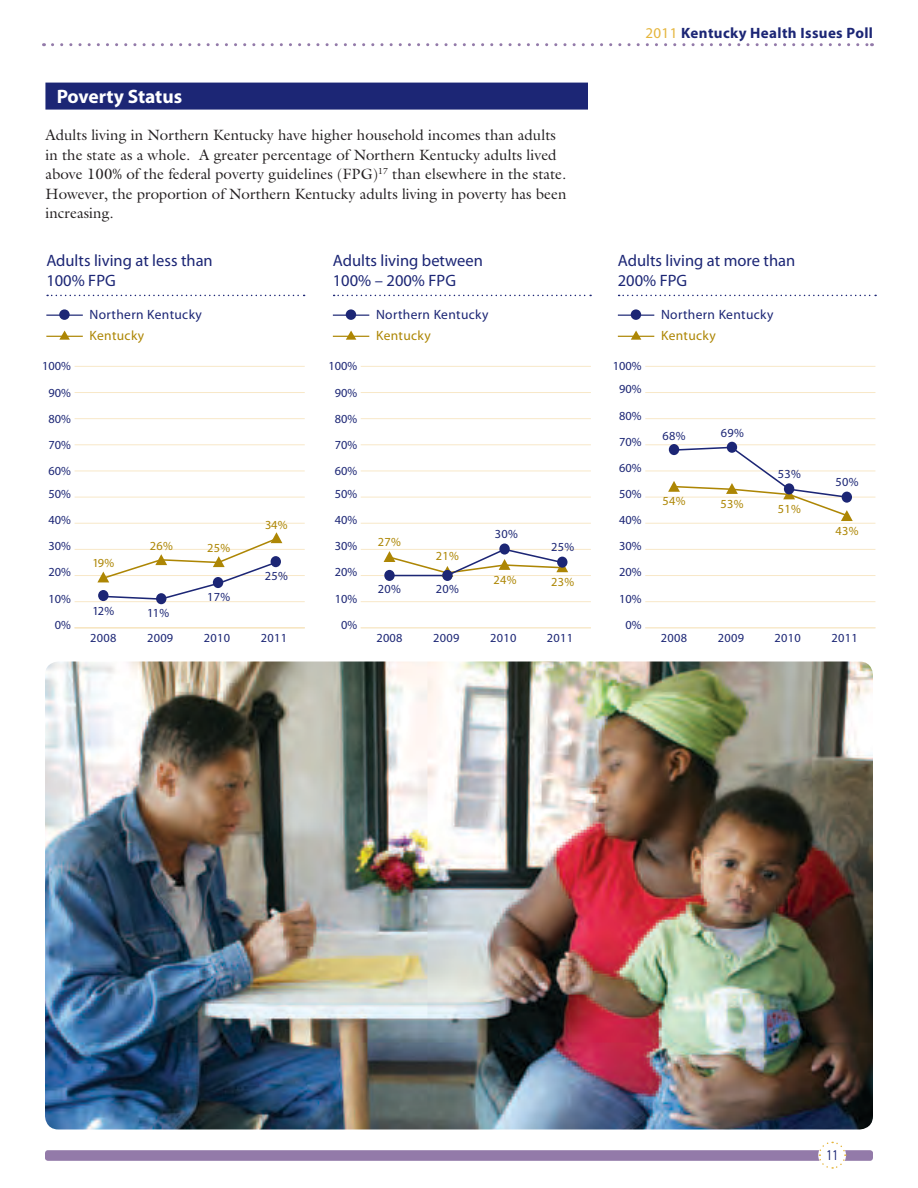
<style>
.page{position:relative;width:918px;height:1188px;background:#fff}
.page>*{position:absolute;margin:0;border:0;box-sizing:border-box;transform-origin:0 0}
.t1{font:700 19.5px "Myriad Pro";letter-spacing:-.005em;color:#fff}
.t2{font:16.5px/19.5px "Myriad Pro";color:#1c2675}
.t3{font:15px/19.5px "Galliard Std";letter-spacing:.005em;color:#231f20}
.t4{font:700 15px "Myriad Pro";letter-spacing:.025em;color:#1c2675}
.t5{font:15px "Myriad Pro";color:#1c2675;scale:.75 1}
.t6{font:13.5px "Myriad Pro";letter-spacing:.025em;color:#1c2675}
.t7{font:13.5px "Myriad Pro";letter-spacing:.025em;color:#ad8604}
.t8{font:12.3px "Myriad Pro";letter-spacing:.025em;color:#1c2675}
.t9{font:12.3px "Myriad Pro";letter-spacing:.025em;color:#ad8604}
.s1{font-weight:400;color:#e5b53c}
</style>
<div class="page">
<div style="left:45px;top:1150px;width:828px;height:11px;background:#937aa9;border-radius:3px"></div>
<svg style="left:52px;top:43px;width:821px;height:3px"></svg>
<svg style="left:818px;top:1141px;width:28px;height:28px"></svg>
<img style="left:45px;top:662px;width:828px;height:468px">
<div style="left:45px;top:83px;width:543px;height:27px;background:#1c2675"></div>
<hr style="left:75px;top:627px;width:230px;height:1px;background:#f8e8c8">
<hr style="left:75px;top:601px;width:230px;height:1px;background:#f8e8c8">
<hr style="left:75px;top:575px;width:230px;height:1px;background:#f8e8c8">
<hr style="left:75px;top:549px;width:230px;height:1px;background:#f8e8c8">
<hr style="left:75px;top:523px;width:230px;height:1px;background:#f8e8c8">
<hr style="left:75px;top:497px;width:230px;height:1px;background:#f8e8c8">
<hr style="left:75px;top:471px;width:230px;height:1px;background:#f8e8c8">
<hr style="left:75px;top:444px;width:230px;height:1px;background:#f8e8c8">
<hr style="left:75px;top:418px;width:230px;height:1px;background:#f8e8c8">
<hr style="left:75px;top:392px;width:230px;height:1px;background:#f8e8c8">
<hr style="left:75px;top:366px;width:230px;height:1px;background:#f8e8c8">
<svg style="left:97px;top:532px;width:185px;height:69px"></svg>
<div style="left:98px;top:590px;width:11px;height:11px;background:#1c2675;border-radius:50%"></div>
<div style="left:156px;top:593px;width:10px;height:11px;background:#1c2675;border-radius:50%"></div>
<div style="left:213px;top:577px;width:10px;height:11px;background:#1c2675;border-radius:50%"></div>
<div style="left:271px;top:556px;width:10px;height:11px;background:#1c2675;border-radius:50%"></div>
<hr style="left:645px;top:627px;width:230px;height:1px;background:#f8e8c8">
<hr style="left:645px;top:601px;width:230px;height:1px;background:#f8e8c8">
<hr style="left:645px;top:575px;width:230px;height:1px;background:#f8e8c8">
<hr style="left:645px;top:549px;width:230px;height:1px;background:#f8e8c8">
<hr style="left:645px;top:523px;width:230px;height:1px;background:#f8e8c8">
<hr style="left:645px;top:497px;width:230px;height:1px;background:#f8e8c8">
<hr style="left:645px;top:471px;width:230px;height:1px;background:#f8e8c8">
<hr style="left:645px;top:444px;width:230px;height:1px;background:#f8e8c8">
<hr style="left:645px;top:418px;width:230px;height:1px;background:#f8e8c8">
<hr style="left:645px;top:392px;width:230px;height:1px;background:#f8e8c8">
<hr style="left:645px;top:366px;width:230px;height:1px;background:#f8e8c8">
<svg style="left:668px;top:445px;width:185px;height:76px"></svg>
<div style="left:669px;top:444px;width:10px;height:11px;background:#1c2675;border-radius:50%"></div>
<div style="left:727px;top:442px;width:10px;height:11px;background:#1c2675;border-radius:50%"></div>
<div style="left:784px;top:483px;width:10px;height:11px;background:#1c2675;border-radius:50%"></div>
<div style="left:842px;top:492px;width:10px;height:11px;background:#1c2675;border-radius:50%"></div>
<hr style="left:361px;top:627px;width:230px;height:1px;background:#f8e8c8">
<hr style="left:361px;top:601px;width:230px;height:1px;background:#f8e8c8">
<hr style="left:361px;top:575px;width:230px;height:1px;background:#f8e8c8">
<hr style="left:361px;top:549px;width:230px;height:1px;background:#f8e8c8">
<hr style="left:361px;top:523px;width:230px;height:1px;background:#f8e8c8">
<hr style="left:361px;top:497px;width:230px;height:1px;background:#f8e8c8">
<hr style="left:361px;top:471px;width:230px;height:1px;background:#f8e8c8">
<hr style="left:361px;top:444px;width:230px;height:1px;background:#f8e8c8">
<hr style="left:361px;top:418px;width:230px;height:1px;background:#f8e8c8">
<hr style="left:361px;top:392px;width:230px;height:1px;background:#f8e8c8">
<hr style="left:361px;top:366px;width:230px;height:1px;background:#f8e8c8">
<svg style="left:384px;top:549px;width:184px;height:28px"></svg>
<div style="left:384px;top:570px;width:11px;height:11px;background:#1c2675;border-radius:50%"></div>
<div style="left:442px;top:570px;width:11px;height:11px;background:#1c2675;border-radius:50%"></div>
<div style="left:499px;top:544px;width:11px;height:11px;background:#1c2675;border-radius:50%"></div>
<div style="left:557px;top:557px;width:10px;height:11px;background:#1c2675;border-radius:50%"></div>
<svg style="left:47px;top:295px;width:258px;height:1px"></svg>
<svg style="left:334px;top:295px;width:257px;height:1px"></svg>
<svg style="left:619px;top:295px;width:257px;height:1px"></svg>
<hr style="left:46px;top:315px;width:37px;height:1px;background:#1c2675">
<div style="left:59px;top:309px;width:11px;height:11px;background:#1c2675;border-radius:50%"></div>
<hr style="left:46px;top:336px;width:37px;height:1px;background:#ad8604">
<svg style="left:59px;top:331px;width:11px;height:9px"></svg>
<hr style="left:333px;top:315px;width:36px;height:1px;background:#1c2675">
<div style="left:346px;top:309px;width:10px;height:11px;background:#1c2675;border-radius:50%"></div>
<hr style="left:333px;top:336px;width:36px;height:1px;background:#ad8604">
<svg style="left:346px;top:331px;width:10px;height:9px"></svg>
<hr style="left:618px;top:315px;width:36px;height:1px;background:#1c2675">
<div style="left:631px;top:309px;width:10px;height:11px;background:#1c2675;border-radius:50%"></div>
<hr style="left:618px;top:336px;width:36px;height:1px;background:#ad8604">
<svg style="left:631px;top:331px;width:10px;height:9px"></svg>
<h1 class="t1" style="left:57px;top:84px;width:127px">Poverty Status</h1>
<p class="t3" style="left:45px;top:125px;width:523px">Adults living in Northern Kentucky have higher household incomes than adults in the state as a whole. A greater percentage of Northern Kentucky adults lived above 100% of the federal poverty guidelines (FPG)<sup>17</sup> than elsewhere in the state.<br>However, the proportion of Northern Kentucky adults living in poverty has been increasing.</p>
<p class="t4" style="left:645px;top:23px;width:229px"><span class="s1">2011</span> Kentucky Health Issues Poll</p>
<p class="t2" style="left:46px;top:251px;width:168px">Adults living at less than<br>100% FPG</p>
<p class="t2" style="left:333px;top:251px;width:152px">Adults living between<br>100% – 200% FPG</p>
<p class="t2" style="left:618px;top:251px;width:179px">Adults living at more than<br>200% FPG</p>
<p class="t6" style="left:90px;top:307px;width:114px">Northern Kentucky</p>
<p class="t7" style="left:90px;top:327px;width:56px">Kentucky</p>
<p class="t6" style="left:376px;top:307px;width:114px">Northern Kentucky</p>
<p class="t7" style="left:376px;top:327px;width:56px">Kentucky</p>
<p class="t6" style="left:661px;top:307px;width:114px">Northern Kentucky</p>
<p class="t7" style="left:661px;top:327px;width:56px">Kentucky</p>
<p class="t8" style="left:42px;top:359px;width:30px">100%</p>
<p class="t8" style="left:328px;top:359px;width:30px">100%</p>
<p class="t8" style="left:613px;top:359px;width:30px">100%</p>
<p class="t8" style="left:49px;top:385px;width:24px">90%</p>
<p class="t8" style="left:335px;top:385px;width:24px">90%</p>
<p class="t8" style="left:619px;top:382px;width:24px">90%</p>
<p class="t8" style="left:49px;top:411px;width:24px">80%</p>
<p class="t8" style="left:335px;top:411px;width:24px">80%</p>
<p class="t8" style="left:619px;top:408px;width:24px">80%</p>
<p class="t8" style="left:49px;top:437px;width:24px">70%</p>
<p class="t8" style="left:335px;top:437px;width:24px">70%</p>
<p class="t8" style="left:619px;top:434px;width:24px">70%</p>
<p class="t8" style="left:662px;top:428px;width:25px">68%</p>
<p class="t8" style="left:721px;top:426px;width:25px">69%</p>
<p class="t8" style="left:49px;top:463px;width:24px">60%</p>
<p class="t8" style="left:49px;top:486px;width:24px">50%</p>
<p class="t8" style="left:335px;top:463px;width:24px">60%</p>
<p class="t8" style="left:335px;top:486px;width:24px">50%</p>
<p class="t8" style="left:619px;top:460px;width:24px">60%</p>
<p class="t8" style="left:619px;top:486px;width:24px">50%</p>
<p class="t9" style="left:662px;top:494px;width:25px">54%</p>
<p class="t9" style="left:720px;top:496px;width:25px">53%</p>
<p class="t8" style="left:778px;top:466px;width:25px">53%</p>
<p class="t9" style="left:778px;top:501px;width:25px">51%</p>
<p class="t8" style="left:836px;top:474px;width:25px">50%</p>
<p class="t8" style="left:49px;top:512px;width:24px">40%</p>
<p class="t9" style="left:265px;top:517px;width:24px">34%</p>
<p class="t8" style="left:49px;top:539px;width:24px">30%</p>
<p class="t9" style="left:150px;top:538px;width:25px">26%</p>
<p class="t9" style="left:207px;top:540px;width:25px">25%</p>
<p class="t8" style="left:49px;top:565px;width:24px">20%</p>
<p class="t9" style="left:92px;top:555px;width:23px">19%</p>
<p class="t8" style="left:265px;top:569px;width:25px">25%</p>
<p class="t8" style="left:49px;top:591px;width:24px">10%</p>
<p class="t8" style="left:207px;top:589px;width:25px">17%</p>
<p class="t8" style="left:335px;top:512px;width:24px">40%</p>
<p class="t8" style="left:619px;top:512px;width:24px">40%</p>
<p class="t8" style="left:335px;top:539px;width:24px">30%</p>
<p class="t9" style="left:378px;top:535px;width:25px">27%</p>
<p class="t9" style="left:436px;top:549px;width:25px">21%</p>
<p class="t8" style="left:495px;top:526px;width:25px">30%</p>
<p class="t8" style="left:551px;top:539px;width:25px">25%</p>
<p class="t8" style="left:619px;top:539px;width:24px">30%</p>
<p class="t8" style="left:335px;top:565px;width:24px">20%</p>
<p class="t8" style="left:335px;top:591px;width:24px">10%</p>
<p class="t8" style="left:378px;top:582px;width:25px">20%</p>
<p class="t8" style="left:436px;top:582px;width:25px">20%</p>
<p class="t9" style="left:493px;top:573px;width:25px">24%</p>
<p class="t9" style="left:551px;top:574px;width:25px">23%</p>
<p class="t8" style="left:619px;top:565px;width:24px">20%</p>
<p class="t8" style="left:619px;top:591px;width:24px">10%</p>
<p class="t9" style="left:836px;top:523px;width:25px">43%</p>
<p class="t8" style="left:93px;top:603px;width:23px">12%</p>
<p class="t8" style="left:147px;top:605px;width:24px">11%</p>
<p class="t8" style="left:55px;top:617px;width:18px">0%</p>
<p class="t8" style="left:341px;top:617px;width:18px">0%</p>
<p class="t8" style="left:626px;top:617px;width:18px">0%</p>
<p class="t8" style="left:90px;top:630px;width:28px">2008</p>
<p class="t8" style="left:147px;top:630px;width:28px">2009</p>
<p class="t8" style="left:204px;top:630px;width:28px">2010</p>
<p class="t8" style="left:261px;top:630px;width:28px">2011</p>
<p class="t8" style="left:376px;top:630px;width:28px">2008</p>
<p class="t8" style="left:433px;top:630px;width:28px">2009</p>
<p class="t8" style="left:490px;top:630px;width:28px">2010</p>
<p class="t8" style="left:547px;top:630px;width:28px">2011</p>
<p class="t8" style="left:661px;top:630px;width:28px">2008</p>
<p class="t8" style="left:718px;top:630px;width:28px">2009</p>
<p class="t8" style="left:775px;top:630px;width:28px">2010</p>
<p class="t8" style="left:831px;top:630px;width:28px">2011</p>
<p class="t5" style="left:827px;top:1146px;width:17px">11</p>
</div>
